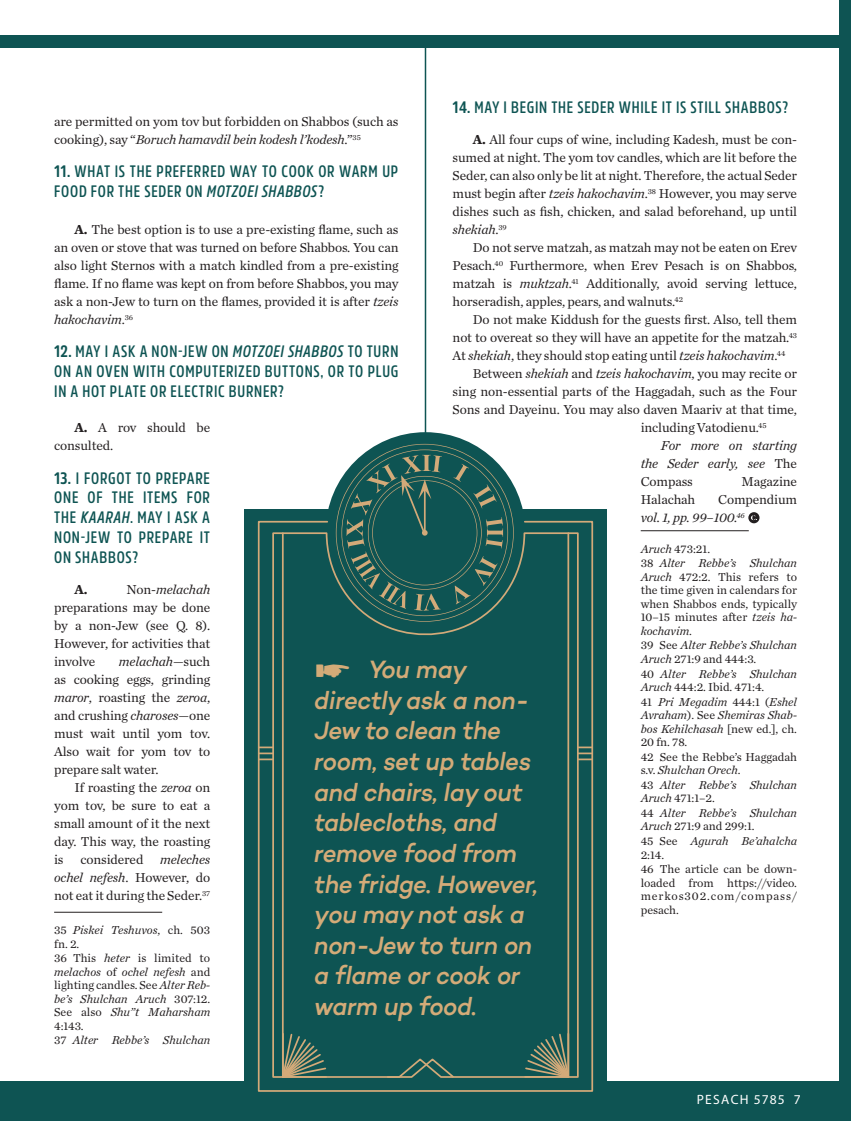
<style>
.page{position:relative;width:851px;height:1121px;background:#fff}
.page>*{position:absolute;margin:0;border:0;box-sizing:border-box;transform-origin:0 0}
.t1{font:italic 500 25.5px/30.6px "Campton";letter-spacing:-.015em;color:#d4ab78;scale:.95 1}
.questions{font:600 16.5px/19.8px "Amsi Pro Condensed";letter-spacing:.045em;color:#0e5453;text-align:justify}
.regular{font:13.5px/18px "Chronicle Text G1";letter-spacing:-.01em;color:#231f20;text-align:justify}
.regular-2{font:italic 13.5px/18px "Chronicle Text G1";letter-spacing:-.01em;color:#231f20;text-align:justify}
.t2{font:13.5px "Myriad Pro";letter-spacing:.09em;color:#fff}
.regular-3{font:700 13.5px "Chronicle Text G1";color:#231f20}
.footnote_english{font:italic 12px/13.5px "Chronicle Text G1";color:#231f20}
.footnote_english-2{font:12px/13.5px "Chronicle Text G1";color:#231f20}
.s1{font-weight:700}
.s2{font-style:italic}
.s3{font-style:normal}
</style>
<div class="page">
<div style="left:0;top:0;width:850px;height:1120px;background:#0e5453"></div>
<div style="left:0;top:0;width:838px;height:1080px;background:#fff"></div>
<div style="left:0;top:35px;width:850px;height:13px;background:#0e5453"></div>
<hr style="left:424px;top:35px;width:2px;height:1051px;background:#0e5453">
<div style="left:325px;top:432px;width:200px;height:200px;background:#0e5453;border-radius:50%"></div>
<div style="left:244px;top:509px;width:363px;height:611px;background:#0e5453"></div>
<svg style="left:257px;top:520px;width:336px;height:572px"></svg>
<svg style="left:271px;top:531px;width:308px;height:547px"></svg>
<svg style="left:386px;top:1057px;width:68px;height:21px"></svg>
<svg style="left:523px;top:1032px;width:66px;height:60px"></svg>
<svg style="left:262px;top:1032px;width:66px;height:60px"></svg>
<svg style="left:578px;top:746px;width:14px;height:14px"></svg>
<svg style="left:259px;top:746px;width:14px;height:14px"></svg>
<svg style="left:336px;top:444px;width:177px;height:177px"></svg>
<hr style="left:54px;top:911px;width:108px;height:1px;background:#231f20">
<hr style="left:640px;top:530px;width:108px;height:1px;background:#231f20">
<div style="left:748px;top:512px;width:11px;height:11px;background:#231f20;border-radius:50%"></div>
<svg style="left:750px;top:515px;width:7px;height:5px"></svg>
<svg style="left:316px;top:664px;width:33px;height:13px"></svg>
<p class="questions" style="left:452px;top:97px;width:337px"><span class="s1">14.</span> MAY I BEGIN THE SEDER WHILE IT IS STILL SHABBOS?</p>
<p class="regular" style="left:452px;top:130px;width:346px;text-indent:20px"><span class="s1">A.</span> All four cups of wine, including Kadesh, must be con&shy;sumed at night. The yom tov candles, which are lit before the Seder, can also only be lit at night. Therefore, the actual Seder must begin after <span class="s2">tzeis hakochavim</span>.<sup>38</sup> However, you may serve dishes such as fish, chicken, and salad beforehand, up until <span class="s2">shekiah</span>.<sup>39</sup></p>
<p class="regular" style="left:452px;top:238px;width:346px;text-indent:20px">Do not serve matzah, as matzah may not be eaten on Erev Pesach.<sup>40</sup> Furthermore, when Erev Pesach is on Shabbos, matzah is <span class="s2">muktzah</span>.<sup>41</sup> Additionally, avoid serving lettuce, horseradish, apples, pears, and walnuts.<sup>42</sup></p>
<p class="regular" style="left:452px;top:310px;width:346px;text-indent:20px">Do not make Kiddush for the guests first. Also, tell them not to overeat so they will have an appetite for the matzah.<sup>43<br></sup>At <span class="s2">shekiah</span>, they should stop eating until <span class="s2">tzeis hakochavim</span>.<sup>44</sup></p>
<p class="regular" style="left:473px;top:364px;width:325px">Between <span class="s2">shekiah</span> and <span class="s2">tzeis hakochavim</span>, you may recite or</p>
<p class="regular" style="left:452px;top:382px;width:346px">sing non-essential parts of the Haggadah, such as the Four</p>
<p class="regular" style="left:452px;top:400px;width:346px">Sons and Dayeinu. You may also daven Maariv at that time,</p>
<p class="regular" style="left:640px;top:418px;width:127px">including Vatodienu.<sup>45</sup></p>
<p class="regular-2" style="left:640px;top:436px;width:158px;text-indent:20px">For more on starting the Seder early, see <span class="s3">The Compass</span></p>
<p class="regular" style="left:54px;top:112px;width:346px">are permitted on yom tov but forbidden on Shabbos (such as cooking), say “<span class="s2">Boruch hamavdil bein kodesh l’kodesh</span>.”<sup>35</sup></p>
<p class="questions" style="left:54px;top:161px;width:345px"><span class="s1">11.</span> WHAT IS THE PREFERRED WAY TO COOK OR WARM UP<br>FOOD FOR THE SEDER ON <span class="s2">MOTZOEI SHABBOS</span>?</p>
<p class="regular" style="left:54px;top:220px;width:346px;text-indent:20px"><span class="s1">A.</span> The best option is to use a pre-existing flame, such as an oven or stove that was turned on before Shabbos. You can also light Sternos with a match kindled from a pre-existing flame. If no flame was kept on from before Shabbos, you may ask a non-Jew to turn on the flames, provided it is after <span class="s2">tzeis hakochavim</span>.<sup>36</sup></p>
<p class="questions" style="left:54px;top:341px;width:346px"><span class="s1">12.</span> MAY I ASK A NON-JEW ON <span class="s2">MOTZOEI SHABBOS</span> TO TURN ON AN OVEN WITH COMPUTERIZED BUTTONS, OR TO PLUG IN A HOT PLATE OR ELECTRIC BURNER?</p>
<p class="regular" style="left:54px;top:418px;width:158px;text-indent:20px"><span class="s1">A.</span> A rov should be consulted.</p>
<p class="questions" style="left:54px;top:467px;width:157px"><span class="s1">13.</span> I FORGOT TO PREPARE ONE OF THE ITEMS FOR THE <span class="s2">KAARAH</span>. MAY I ASK A NON-JEW TO PREPARE IT ON SHABBOS?</p>
<p class="regular-3" style="left:74px;top:579px;width:15px">A.</p>
<p class="regular" style="left:741px;top:472px;width:57px">Magazine</p>
<p class="regular-2" style="left:640px;top:490px;width:158px;text-indent:77px"><span class="s3">Compendium </span>vol. 1, pp. 99–100.<sup>46</sup></p>
<p class="footnote_english-2" style="left:640px;top:541px;width:71px"><span class="s2">Aruch</span> 473:21.</p>
<p class="footnote_english-2" style="left:640px;top:556px;width:158px;text-align:justify">38 <span class="s2">Alter Rebbe’s Shulchan Aruch</span> 472:2. This refers to the time given in calendars for when Shabbos ends, typically 10–15 minutes after <span class="s2">tzeis ha&shy;kochavim</span>.</p>
<p class="footnote_english" style="left:640px;top:638px;width:158px"><span class="s3">39 See</span> Alter Rebbe’s Shulchan<br>Aruch <span class="s3">271:9 and 444:3.</span></p>
<p class="footnote_english" style="left:640px;top:666px;width:158px"><span class="s3">40</span> Alter Rebbe’s Shulchan<br>Aruch <span class="s3">444:2. Ibid. 471:4.</span></p>
<p class="footnote_english" style="left:640px;top:694px;width:158px;text-align:justify"><span class="s3">41</span> Pri Megadim <span class="s3">444:1 (</span>Eshel Avraham<span class="s3">). See</span> Shemiras Shab&shy;bos Kehilchasah <span class="s3">[new ed.], ch.<br>20 fn. 78.</span></p>
<p class="footnote_english-2" style="left:640px;top:749px;width:158px">42 See the Rebbe’s Haggadah s.v. <span class="s2">Shulchan Orech</span>.</p>
<p class="footnote_english" style="left:640px;top:777px;width:158px"><span class="s3">43</span> Alter Rebbe’s Shulchan<br>Aruch <span class="s3">471:1–2.</span></p>
<p class="footnote_english" style="left:640px;top:805px;width:158px"><span class="s3">44</span> Alter Rebbe’s Shulchan<br>Aruch <span class="s3">271:9 and 299:1.</span></p>
<p class="footnote_english" style="left:640px;top:833px;width:158px"><span class="s3">45 See</span> Agurah Be’ahalcha<br><span class="s3">2:14.</span></p>
<p class="footnote_english-2" style="left:640px;top:861px;width:158px;text-align:justify">46 The article can be down&shy;loaded from https://video. merkos302.com/compass/ pesach.</p>
<p class="regular" style="left:640px;top:490px;width:56px">Halachah</p>
<p class="regular" style="left:54px;top:580px;width:158px;text-indent:72px">Non-<span class="s2">melachah </span>preparations may be done by a non-Jew (see Q. 8).<br>However, for activities that involve</p>
<p class="regular" style="left:54px;top:652px;width:158px;text-indent:65px"><span class="s2">melachah</span>—such as cooking eggs, grinding <span class="s2">maror</span>, roasting the <span class="s2">zeroa</span>, and crushing <span class="s2">charoses</span>—one must wait until yom tov.<br>Also wait for yom tov to prepare salt water.</p>
<p class="regular" style="left:54px;top:778px;width:158px;text-indent:20px">If roasting the <span class="s2">zeroa</span> on yom tov, be sure to eat a small amount of it the next day. This way, the roasting is considered <span class="s2">meleches ochel nefesh</span>. However, do not eat it during the Seder.<sup>37</sup></p>
<p class="footnote_english-2" style="left:54px;top:922px;width:158px">35 <span class="s2">Piskei Teshuvos</span>, ch. 503 fn. 2.</p>
<p class="footnote_english" style="left:54px;top:950px;width:158px;text-align:justify"><span class="s3">36 This</span> heter <span class="s3">is limited to </span>melachos <span class="s3">of</span> ochel nefesh <span class="s3">and lighting candles. See</span> Alter Reb&shy;be’s Shulchan Aruch <span class="s3">307:12.<br>See also</span> Shu”t Maharsham <span class="s3">4:143.</span></p>
<p class="footnote_english" style="left:54px;top:1033px;width:158px"><span class="s3">37</span> Alter Rebbe’s Shulchan</p>
<p class="t1" style="left:314px;top:653px;width:237px;text-indent:54px">You may directly ask a non-<br>Jew to clean the room, set up tables and chairs, lay out tablecloths, and remove food from the fridge. However, you may not ask a non-Jew to turn on a flame or cook or warm up food.</p>
<p class="t2" style="left:696px;top:1091px;width:105px">PESACH 5785 7</p>
</div>
